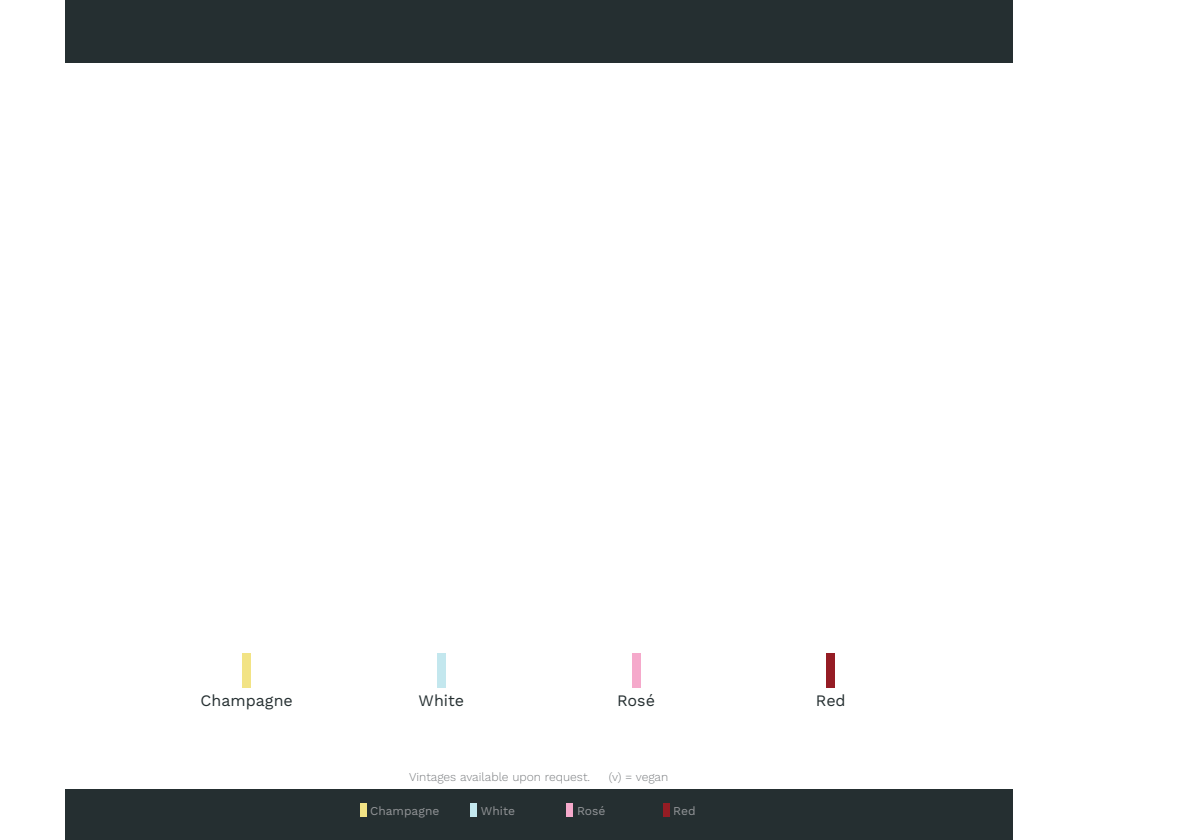
<style>
.page{position:relative;width:1191px;height:840px;background:#fff}
.page>*{position:absolute;margin:0;border:0;box-sizing:border-box;transform-origin:0 0}
.Wine{font:16px "Work Sans";color:#252f31}
.t1{font:300 12px "Work Sans";color:#797c7f}
.t2{font:12px "Work Sans";color:#939598}
</style>
<div class="page">
<div style="left:65px;top:0;width:947px;height:62px;background:#252f31"></div>
<div style="left:65px;top:788px;width:947px;height:51px;background:#252f31"></div>
<div style="left:360px;top:803px;width:6px;height:13px;background:#f2e385"></div>
<div style="left:471px;top:803px;width:6px;height:13px;background:#c3e7ee"></div>
<div style="left:567px;top:803px;width:6px;height:13px;background:#f5a9cb"></div>
<div style="left:663px;top:803px;width:6px;height:13px;background:#951c24"></div>
<div style="left:243px;top:653px;width:8px;height:34px;background:#f2e385"></div>
<div style="left:437px;top:653px;width:8px;height:34px;background:#c3e7ee"></div>
<div style="left:632px;top:653px;width:8px;height:34px;background:#f5a9cb"></div>
<div style="left:827px;top:653px;width:8px;height:34px;background:#951c24"></div>
<p class="Wine" style="left:200px;top:690px;width:94px">Champagne</p>
<p class="Wine" style="left:418px;top:690px;width:47px">White</p>
<p class="Wine" style="left:617px;top:690px;width:39px">Rosé</p>
<p class="Wine" style="left:816px;top:690px;width:31px">Red</p>
<p class="t1" style="left:409px;top:769px;width:182px">Vintages available upon request.</p>
<p class="t1" style="left:609px;top:769px;width:61px">(v) = vegan</p>
<p class="t2" style="left:370px;top:803px;width:71px">Champagne</p>
<p class="t2" style="left:481px;top:803px;width:36px">White</p>
<p class="t2" style="left:577px;top:803px;width:30px">Rosé</p>
<p class="t2" style="left:673px;top:803px;width:24px">Red</p>
</div>
